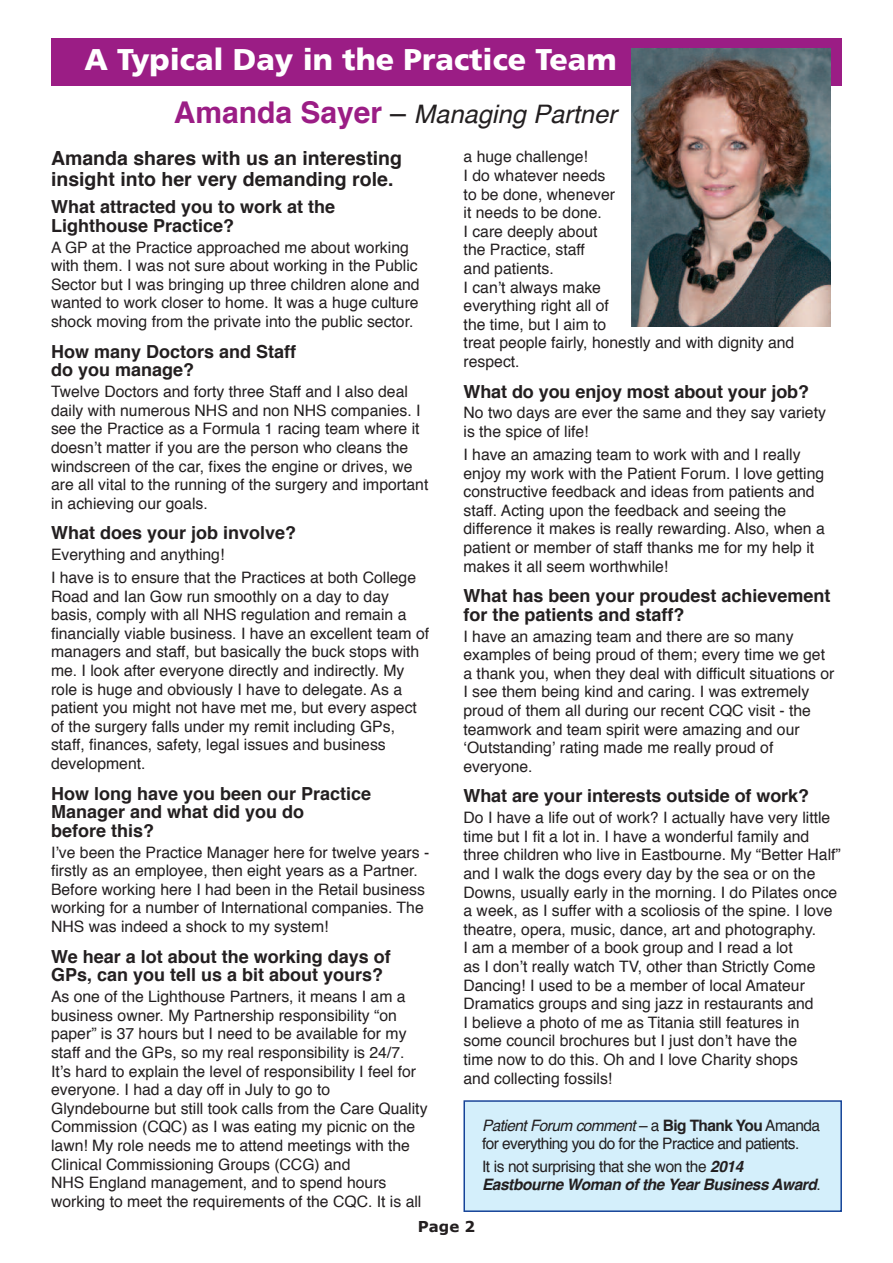
<style>
.page{position:relative;width:893px;height:1263px;background:#fff}
.page>*{position:absolute;margin:0;border:0;box-sizing:border-box;transform-origin:0 0}
.t1{font:900 30px "Frutiger";color:#fff}
.t2{font:italic 25.5px "Helvetica";color:#231f20}
.t3{font:700 19.5px/21px "Helvetica";color:#231f20}
.t4{font:700 18px/18.6px "Helvetica";color:#231f20}
.t5{font:15.75px/18.6px "Helvetica";color:#231f20}
.t6{font:15.75px/18px "Helvetica";letter-spacing:-.035em;color:#231f20}
.t7{font:italic 700 15.75px/18px "Helvetica";letter-spacing:-.025em;color:#231f20}
.t8{font:700 15px "Verdana";color:#231f20}
.s1{font-weight:700;font-style:normal;font-size:30px;color:#9b1d85}
.s2{font-style:normal;font-size:28.5px}
.s3{font-style:italic}
.s4{font-weight:700}
.s5{font-weight:400;font-style:normal}
</style>
<div class="page">
<div style="left:51px;top:38px;width:791px;height:48px;background:#9b1d85"></div>
<img style="left:632px;top:49px;width:198px;height:277px">
<div style="left:465px;top:1102px;width:375px;height:108px;background:#d4effb"></div>
<div style="left:463px;top:1100px;width:379px;height:112px;border:2px solid #154398"></div>
<h1 class="t1" style="left:84px;top:47px;width:534px">A Typical Day in the Practice Team</h1>
<h2 class="t2" style="left:174px;top:103px;width:444px"><span class="s1">Amanda Sayer</span> <span class="s2">–</span> Managing Partner</h2>
<p class="t3" style="left:51px;top:149px;width:353px">Amanda shares with us an interesting insight into her very demanding role.</p>
<p class="t4" style="left:51px;top:199px;width:286px">What attracted you to work at the<br>Lighthouse Practice?</p>
<p class="t5" style="left:51px;top:239px;width:370px">A GP at the Practice approached me about working with them. I was not sure about working in the Public Sector but I was bringing up three children alone and wanted to work closer to home. It was a huge culture shock moving from the private into the public sector.</p>
<p class="t4" style="left:51px;top:344px;width:247px">How many Doctors and Staff do you manage?</p>
<p class="t5" style="left:51px;top:383px;width:379px">Twelve Doctors and forty three Staff and I also deal daily with numerous NHS and non NHS companies. I see the Practice as a Formula 1 racing team where it doesn’t matter if you are the person who cleans the windscreen of the car, fixes the engine or drives, we are all vital to the running of the surgery and important in achieving our goals.</p>
<p class="t4" style="left:51px;top:525px;width:247px">What does your job involve?</p>
<p class="t5" style="left:51px;top:544px;width:367px;line-height:22.8px">Everything and anything!<br>I have is to ensure that the Practices at both College</p>
<p class="t5" style="left:51px;top:588px;width:380px">Road and Ian Gow run smoothly on a day to day basis, comply with all NHS regulation and remain a financially viable business. I have an excellent team of managers and staff, but basically the buck stops with me. I look after everyone directly and indirectly. My role is huge and obviously I have to delegate. As a patient you might not have met me, but every aspect of the surgery falls under my remit including GPs, staff, finances, safety, legal issues and business development.</p>
<p class="t4" style="left:51px;top:785px;width:322px">How long have you been our Practice<br>Manager and what did you do<br>before this?</p>
<p class="t5" style="left:51px;top:844px;width:380px">I’ve been the Practice Manager here for twelve years - firstly as an employee, then eight years as a Partner.<br>Before working here I had been in the Retail business working for a number of International companies. The NHS was indeed a shock to my system!</p>
<p class="t4" style="left:51px;top:948px;width:341px">We hear a lot about the working days of<br>GPs, can you tell us a bit about yours?</p>
<p class="t5" style="left:51px;top:988px;width:378px">As one of the Lighthouse Partners, it means I am a business owner. My Partnership responsibility “on paper” is 37 hours but I need to be available for my staff and the GPs, so my real responsibility is 24/7.<br>It’s hard to explain the level of responsibility I feel for everyone. I had a day off in July to go to Glyndebourne but still took calls from the Care Quality Commission (CQC) as I was eating my picnic on the lawn! My role needs me to attend meetings with the Clinical Commissioning Groups (CCG) and<br>NHS England management, and to spend hours working to meet the requirements of the CQC. It is all</p>
<p class="t5" style="left:464px;top:149px;width:332px">a huge challenge!<br>I do whatever needs<br>to be done, whenever<br>it needs to be done.<br>I care deeply about<br>the Practice, staff<br>and patients.<br>I can’t always make<br>everything right all of<br>the time, but I aim to<br>treat people fairly, honestly and with dignity and respect.</p>
<p class="t4" style="left:463px;top:384px;width:347px">What do you enjoy most about your job?</p>
<p class="t5" style="left:463px;top:405px;width:364px">No two days are ever the same and they say variety is the spice of life!</p>
<p class="t5" style="left:463px;top:446px;width:363px">I have an amazing team to work with and I really enjoy my work with the Patient Forum. I love getting constructive feedback and ideas from patients and staff. Acting upon the feedback and seeing the difference it makes is really rewarding. Also, when a patient or member of staff thanks me for my help it makes it all seem worthwhile!</p>
<p class="t4" style="left:463px;top:588px;width:369px">What has been your proudest achievement for the patients and staff?</p>
<p class="t5" style="left:463px;top:628px;width:372px">I have an amazing team and there are so many examples of being proud of them; every time we get a thank you, when they deal with difficult situations or I see them being kind and caring. I was extremely proud of them all during our recent CQC visit - the teamwork and team spirit were amazing and our ‘Outstanding’ rating made me really proud of everyone.</p>
<p class="t4" style="left:463px;top:788px;width:347px">What are your interests outside of work?</p>
<p class="t5" style="left:463px;top:810px;width:379px">Do I have a life out of work? I actually have very little time but I fit a lot in. I have a wonderful family and three children who live in Eastbourne. My “Better Half” and I walk the dogs every day by the sea or on the Downs, usually early in the morning. I do Pilates once a week, as I suffer with a scoliosis of the spine. I love theatre, opera, music, dance, art and photography.<br>I am a member of a book group and I read a lot<br>as I don’t really watch TV, other than Strictly Come Dancing! I used to be a member of local Amateur Dramatics groups and sing jazz in restaurants and<br>I believe a photo of me as Titania still features in some council brochures but I just don’t have the<br>time now to do this. Oh and I love Charity shops<br>and collecting fossils!</p>
<p class="t6" style="left:482px;top:1118px;width:339px"><span class="s3">Patient Forum comment</span> – a <span class="s4">Big Thank You</span> Amanda for everything you do for the Practice and patients.</p>
<p class="t7" style="left:482px;top:1158px;width:340px"><span class="s5">It is not surprising that she won the</span> 2014<br>Eastbourne Woman of the Year Business Award<span class="s5">.</span></p>
<p class="t8" style="left:418px;top:1217px;width:59px">Page 2</p>
</div>
